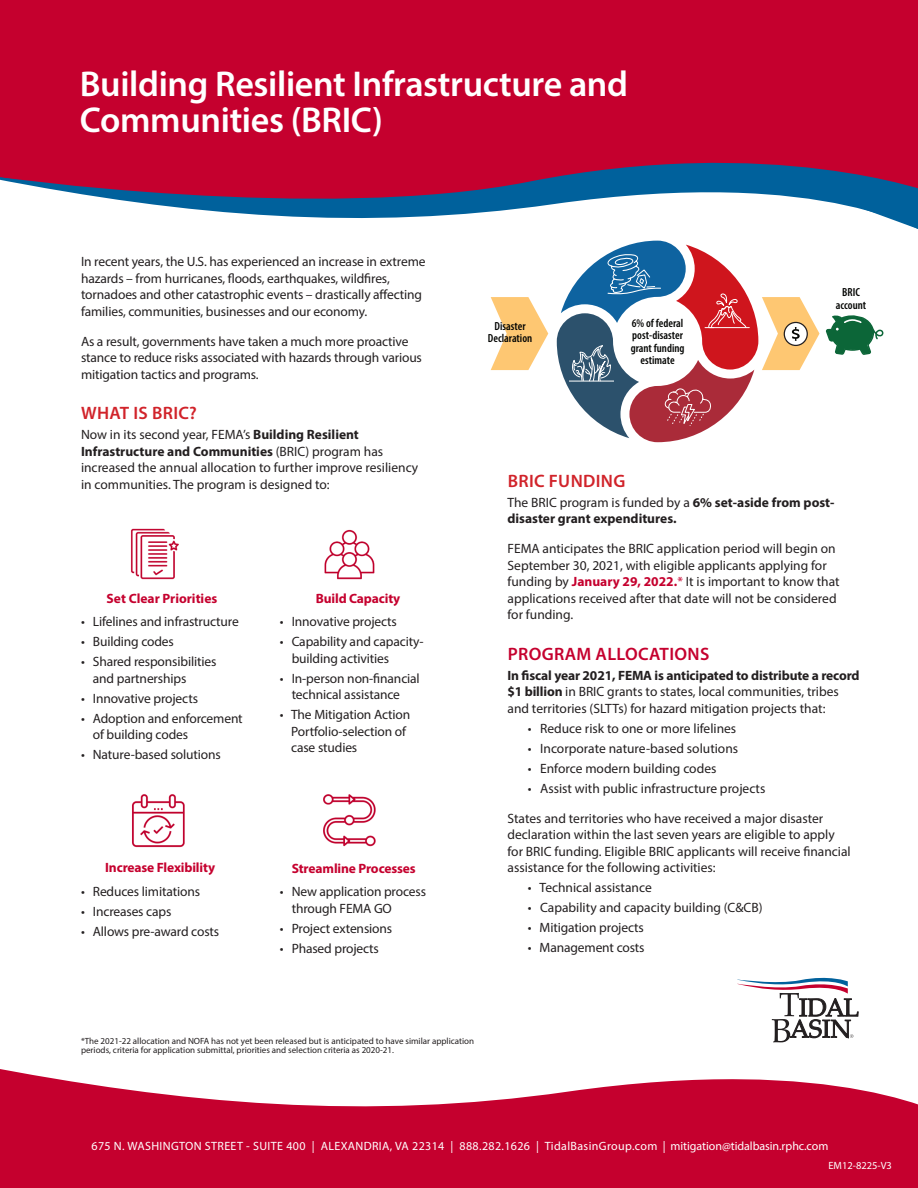
<style>
.page{position:relative;width:918px;height:1188px;background:#fff}
.page>*{position:absolute;margin:0;border:0;box-sizing:border-box;transform-origin:0 0}
.t1{font:600 36px/36px "Myriad Pro";letter-spacing:-.01em;color:#fff}
.t2{font:600 18px "Myriad Pro";letter-spacing:.02em;color:#d1232a}
.t3{font:600 18px "Myriad Pro";letter-spacing:.02em;color:#c5002e}
.t4{font:13.5px/16.5px "Myriad Pro";letter-spacing:-.01em;color:#231f20}
.t5{font:700 13.5px/16.5px "Myriad Pro";color:#231f20}
.t6{font:700 13.5px "Myriad Pro";letter-spacing:-.01em;color:#c5002e}
.t7{font:12px "Myriad Pro";letter-spacing:.03em;color:#fff}
.t8{font:600 condensed 11.7px/12.5px "Myriad Pro";color:#040503;text-align:center}
.t9{font:10.5px "Myriad Pro";color:#fff}
.t10{font:9px/9px "Myriad Pro";color:#231f20}
.s1{font-weight:700}
.s2{font-weight:400}
.s3{font-weight:700;color:#c5002e}
.s4{color:#c5002e}
</style>
<div class="page">
<div style="left:0;top:0;width:918px;height:143px;background:#c5002e"></div>
<svg style="left:0;top:143px;width:918px;height:86px"></svg>
<svg style="left:0;top:1069px;width:918px;height:119px;fill:#c5002e"></svg>
<svg style="left:737px;top:977px;width:121px;height:65px"></svg>
<img style="left:130px;top:528px;width:49px;height:52px">
<img style="left:324px;top:529px;width:51px;height:51px">
<img style="left:132px;top:794px;width:53px;height:54px">
<img style="left:323px;top:794px;width:53px;height:53px">
<svg style="left:826px;top:315px;width:57px;height:40px"></svg>
<svg style="left:491px;top:297px;width:57px;height:73px"></svg>
<svg style="left:557px;top:241px;width:263px;height:201px"></svg>
<h1 class="t1" style="left:80px;top:65px;width:550px">Building Resilient Infrastructure and<br>Communities (BRIC)</h1>
<p class="t4" style="left:81px;top:253px;width:346px">In recent years, the U.S. has experienced an increase in extreme hazards – from hurricanes, floods, earthquakes, wildfires, tornadoes and other catastrophic events – drastically affecting families, communities, businesses and our economy.</p>
<p class="t4" style="left:81px;top:333px;width:342px">As a result, governments have taken a much more proactive stance to reduce risks associated with hazards through various mitigation tactics and programs.</p>
<h2 class="t2" style="left:81px;top:402px;width:117px">WHAT IS BRIC?</h2>
<p class="t4" style="left:81px;top:426px;width:339px">Now in its second year, FEMA’s <span class="s1">Building Resilient Infrastructure and Communities</span> (BRIC) program has increased the annual allocation to further improve resiliency in communities. The program is designed to:</p>
<p class="t6" style="left:107px;top:590px;width:112px">Set Clear Priorities</p>
<p class="t4" style="left:81px;top:613px;width:159px">• Lifelines and infrastructure</p>
<p class="t4" style="left:81px;top:633px;width:94px">• Building codes</p>
<p class="t4" style="left:93px;top:653px;width:125px;text-indent:-12px">• Shared responsibilities and partnerships</p>
<p class="t4" style="left:81px;top:690px;width:119px">• Innovative projects</p>
<p class="t4" style="left:93px;top:710px;width:151px;text-indent:-12px">• Adoption and enforcement of building codes</p>
<p class="t4" style="left:81px;top:746px;width:141px">• Nature-based solutions</p>
<p class="t6" style="left:316px;top:590px;width:86px">Build Capacity</p>
<p class="t4" style="left:280px;top:613px;width:119px">• Innovative projects</p>
<p class="t4" style="left:292px;top:633px;width:133px;text-indent:-12px">• Capability and capacity&shy;building activities</p>
<p class="t4" style="left:280px;top:670px;width:141px;text-align:center">• In-person non-financial technical assistance</p>
<p class="t4" style="left:291px;top:706px;width:121px;text-indent:-11px">• The Mitigation Action<br>Portfolio-selection of case studies</p>
<p class="t6" style="left:105px;top:859px;width:111px">Increase Flexibility</p>
<p class="t4" style="left:81px;top:883px;width:121px">• Reduces limitations</p>
<p class="t4" style="left:81px;top:903px;width:92px">• Increases caps</p>
<p class="t4" style="left:81px;top:923px;width:140px">• Allows pre-award costs</p>
<p class="t6" style="left:292px;top:860px;width:126px">Streamline Processes</p>
<p class="t4" style="left:292px;top:883px;width:136px;text-indent:-12px">• New application process through FEMA GO</p>
<p class="t4" style="left:280px;top:920px;width:114px">• Project extensions</p>
<p class="t4" style="left:280px;top:940px;width:101px">• Phased projects</p>
<p class="t8" style="left:488px;top:319px;width:46px">Disaster<br>Declaration</p>
<p class="t8" style="left:631px;top:317px;width:55px">6% of federal post-disaster grant funding estimate</p>
<p class="t8" style="left:836px;top:286px;width:32px">BRIC account</p>
<h2 class="t2" style="left:508px;top:469px;width:119px">BRIC FUNDING</h2>
<p class="t5" style="left:508px;top:493px;width:329px"><span class="s2">The BRIC program is funded by a</span> 6% set-aside from post&shy;disaster grant expenditures.</p>
<p class="t4" style="left:508px;top:540px;width:334px">FEMA anticipates the BRIC application period will begin on September 30, 2021, with eligible applicants applying for funding by <span class="s3">January 29, 2022.</span> <span class="s4">*</span> It is important to know that applications received after that date will not be considered for funding.</p>
<h2 class="t3" style="left:508px;top:642px;width:203px">PROGRAM ALLOCATIONS</h2>
<p class="t4" style="left:508px;top:667px;width:354px"><span class="s1">In fiscal year 2021, FEMA is anticipated to distribute a record $1 billion</span> in BRIC grants to states, local communities, tribes and territories (SLTTs) for hazard mitigation projects that:</p>
<p class="t4" style="left:528px;top:720px;width:210px">• Reduce risk to one or more lifelines</p>
<p class="t4" style="left:528px;top:740px;width:212px">• Incorporate nature-based solutions</p>
<p class="t4" style="left:528px;top:760px;width:190px">• Enforce modern building codes</p>
<p class="t4" style="left:528px;top:780px;width:239px">• Assist with public infrastructure projects</p>
<p class="t4" style="left:508px;top:810px;width:345px">States and territories who have received a major disaster declaration within the last seven years are eligible to apply for BRIC funding. Eligible BRIC applicants will receive financial assistance for the following activities:</p>
<p class="t4" style="left:528px;top:879px;width:126px">• Technical assistance</p>
<p class="t4" style="left:528px;top:899px;width:236px">• Capability and capacity building (C&amp;CB)</p>
<p class="t4" style="left:528px;top:919px;width:118px">• Mitigation projects</p>
<p class="t4" style="left:528px;top:939px;width:118px">• Management costs</p>
<p class="t10" style="left:81px;top:1036px;width:395px">*The 2021-22 allocation and NOFA has not yet been released but is anticipated to have similar application periods, criteria for application submittal, priorities and selection criteria as 2020-21.</p>
<p class="t7" style="left:92px;top:1138px;width:738px">675 N. WASHINGTON STREET - SUITE 400 | ALEXANDRIA, VA 22314 | 888.282.1626 | TidalBasinGroup.com | mitigation@tidalbasin.rphc.com</p>
<p class="t9" style="left:828px;top:1159px;width:65px">EM12-8225-V3</p>
</div>
